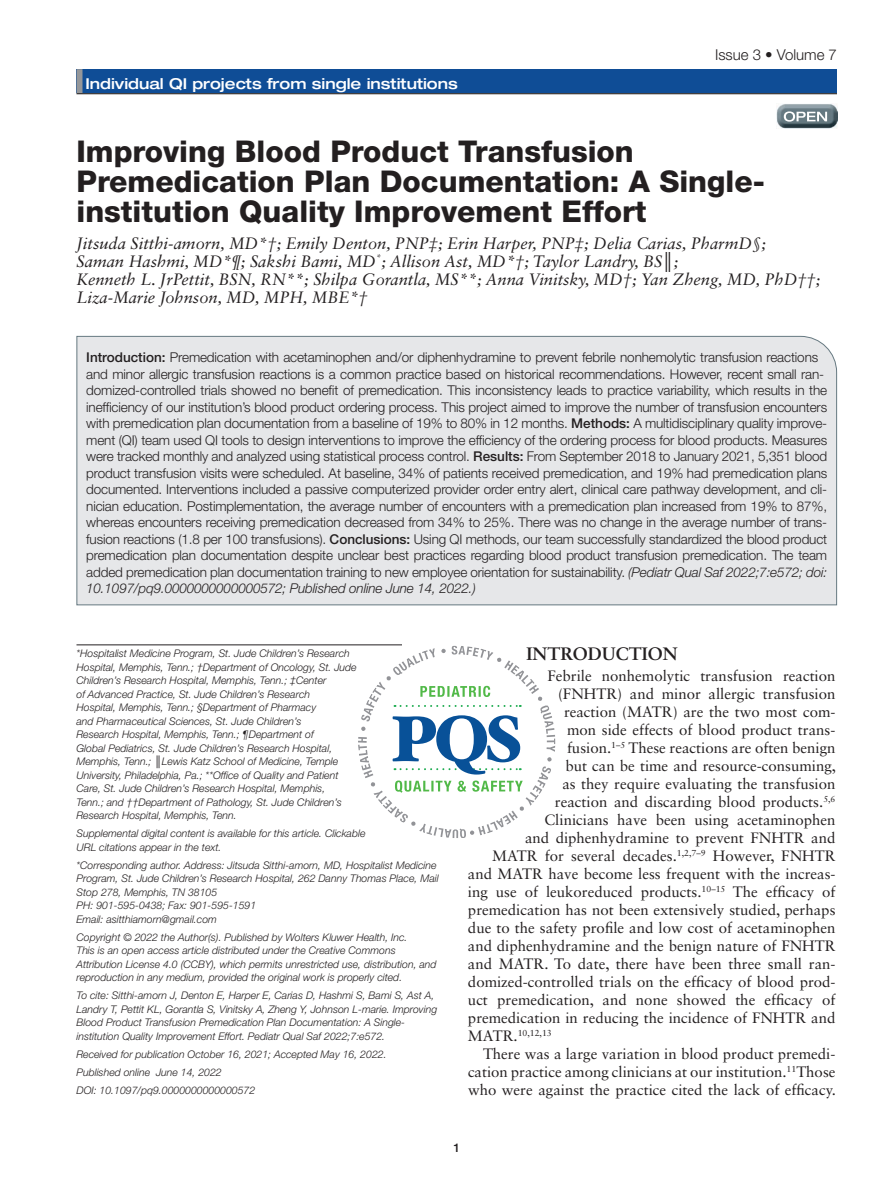
<style>
.page{position:relative;width:891px;height:1188px;background:#fff}
.page>*{position:absolute;margin:0;border:0;box-sizing:border-box;transform-origin:0 0}
.t1{font:800 30px/30px "Helvetica Neue LT Std";color:#231f20}
.t2{font:700 18px "Sabon LT Std";color:#231f20}
.t3{font:italic 16.5px/18px "Sabon LT Std";color:#231f20}
.t4{font:15px/18px "Sabon LT Std";color:#231f20;text-align:right}
.t5{font:500 expanded 15px "Helvetica Neue LT Std";color:#fff}
.t6{font:300 15px "Helvetica Neue LT Std";color:#231f20}
.t7{font:300 13.5px/16.5px "Helvetica Neue LT Std";letter-spacing:-.01em;color:#231f20}
.t8{font:500 12px "Helvetica Neue LT Std";color:#231f20}
.t9{font:italic 300 10.5px/13.5px "Helvetica Neue LT Std";color:#231f20}
.t10{font:8.7px "Sabon LT Std";color:#231f20}
.s1{font-family:"STIX General"}
.s2{font-weight:500}
.s3{font-style:italic}
.s4{font-family:"STIX General";font-weight:400}
.s5{font-size:15px}
</style>
<div class="page">
<img style="left:776px;top:104px;width:61px;height:25px">
<svg style="left:784px;top:111px;width:43px;height:11px"></svg>
<div style="left:76px;top:336px;width:761px;height:270px;background:#e6e7e9"></div>
<hr style="left:76px;top:645px;width:326px;height:1px;background:#231f20">
<svg style="left:358px;top:646px;width:197px;height:192px"></svg>
<div style="left:76px;top:69px;width:761px;height:24px;background:#0f4d96"></div>
<div style="left:76px;top:69px;width:6px;height:24px;background:#95979a"></div>
<hr style="left:76px;top:93px;width:761px;height:1px;background:#231f20">
<p class="t5" style="left:86px;top:74px;width:374px">Individual QI projects from single institutions</p>
<p class="t6" style="left:715px;top:46px;width:123px">Issue 3 • Volume 7</p>
<h1 class="t1" style="left:76px;top:136px;width:690px">Improving Blood Product Transfusion<br>Premedication Plan Documentation: A Single&shy;institution Quality Improvement Effort</h1>
<p class="t3" style="left:76px;top:234px;width:745px">Jitsuda Sitthi-amorn, MD*†; Emily Denton, PNP‡; Erin Harper, PNP‡; Delia Carias, PharmD§;<br>Saman Hashmi, MD*¶; Sakshi Bami, MD<sup>*</sup>; Allison Ast, MD*†; Taylor Landry, BS<span class="s1">║</span>;<br>Kenneth L. JrPettit, BSN, RN**; Shilpa Gorantla, MS**; Anna Vinitsky, MD†; Yan Zheng, MD, PhD††; Liza-Marie Johnson, MD, MPH, MBE*†</p>
<p class="t7" style="left:86px;top:349px;width:743px"><span class="s2">Introduction:</span> Premedication with acetaminophen and/or diphenhydramine to prevent febrile nonhemolytic transfusion reactions and minor allergic transfusion reactions is a common practice based on historical recommendations. However, recent small ran&shy;domized-controlled trials showed no benefit of premedication. This inconsistency leads to practice variability, which results in the inefficiency of our institution’s blood product ordering process. This project aimed to improve the number of transfusion encounters with premedication plan documentation from a baseline of 19% to 80% in 12 months. <span class="s2">Methods:</span> A multidisciplinary quality improve&shy;ment (QI) team used QI tools to design interventions to improve the efficiency of the ordering process for blood products. Measures were tracked monthly and analyzed using statistical process control. <span class="s2">Results:</span> From September 2018 to January 2021, 5,351 blood product transfusion visits were scheduled. At baseline, 34% of patients received premedication, and 19% had premedication plans documented. Interventions included a passive computerized provider order entry alert, clinical care pathway development, and cli&shy;nician education. Postimplementation, the average number of encounters with a premedication plan increased from 19% to 87%, whereas encounters receiving premedication decreased from 34% to 25%. There was no change in the average number of trans&shy;fusion reactions (1.8 per 100 transfusions). <span class="s2">Conclusions:</span> Using QI methods, our team successfully standardized the blood product premedication plan documentation despite unclear best practices regarding blood product transfusion premedication. The team added premedication plan documentation training to new employee orientation for sustainability. <span class="s3">(Pediatr Qual Saf 2022;7:e572; doi:<br>10.1097/pq9.0000000000000572; Published online June 14, 2022.)</span></p>
<p class="t9" style="left:76px;top:647px;width:282px">*Hospitalist Medicine Program, St. Jude Children’s Research Hospital, Memphis, Tenn.; †Department of Oncology, St. Jude Children’s Research Hospital, Memphis, Tenn.; ‡Center<br>of Advanced Practice, St. Jude Children’s Research<br>Hospital, Memphis, Tenn.; §Department of Pharmacy<br>and Pharmaceutical Sciences, St. Jude Children’s<br>Research Hospital, Memphis, Tenn.; ¶Department of<br>Global Pediatrics, St. Jude Children’s Research Hospital, Memphis, Tenn.; <span class="s4">║</span>Lewis Katz School of Medicine, Temple University, Philadelphia, Pa.; **Office of Quality and Patient Care, St. Jude Children’s Research Hospital, Memphis,<br>Tenn.; and ††Department of Pathology, St. Jude Children’s Research Hospital, Memphis, Tenn.</p>
<p class="t9" style="left:76px;top:827px;width:291px">Supplemental digital content is available for this article. Clickable<br>URL citations appear in the text.</p>
<p class="t9" style="left:76px;top:858px;width:364px">*Corresponding author. Address: Jitsuda Sitthi-amorn, MD, Hospitalist Medicine Program, St. Jude Children’s Research Hospital, 262 Danny Thomas Place, Mail Stop 278, Memphis, TN 38105<br>PH: 901-595-0438; Fax: 901-595-1591<br>Email: asitthiamorn@gmail.com</p>
<p class="t9" style="left:76px;top:930px;width:362px">Copyright © 2022 the Author(s). Published by Wolters Kluwer Health, Inc.<br>This is an open access article distributed under the Creative Commons Attribution License 4.0 (CCBY), which permits unrestricted use, distribution, and reproduction in any medium, provided the original work is properly cited.</p>
<p class="t9" style="left:76px;top:989px;width:362px">To cite: Sitthi-amorn J, Denton E, Harper E, Carias D, Hashmi S, Bami S, Ast A, Landry T, Pettit KL, Gorantla S, Vinitsky A, Zheng Y, Johnson L-marie. Improving Blood Product Transfusion Premedication Plan Documentation: A Single&shy;institution Quality Improvement Effort. Pediatr Qual Saf 2022;7:e572.</p>
<p class="t9" style="left:76px;top:1045px;width:312px;line-height:18px">Received for publication October 16, 2021; Accepted May 16, 2022.<br>Published online June 14, 2022<br>DOI: 10.1097/pq9.0000000000000572</p>
<h2 class="t2" style="left:526px;top:642px;width:153px">INTRODUCTION</h2>
<p class="t4" style="left:468px;top:666px;width:370px">Febrile nonhemolytic transfusion reaction<br>(FNHTR) and minor allergic transfusion<br>reaction (MATR) are the two most com-<br>mon side effects of blood product trans-<br>fusion.<sup>1–5</sup> These reactions are often benign<br>but can be time and resource-consuming,<br>as they require evaluating the transfusion<br>reaction and discarding blood products.<sup>5,6<br></sup>Clinicians have been using acetaminophen<br>and diphenhydramine to prevent FNHTR and<br>MATR for several decades.<sup>1,2,7–9</sup> However, FNHTR and MATR have become less frequent with the increas&shy;ing use of leukoreduced products.<sup>10–15</sup> The efficacy of premedication has not been extensively studied, perhaps due to the safety profile and low cost of acetaminophen and diphenhydramine and the benign nature of FNHTR and MATR. To date, there have been three small ran&shy;domized-controlled trials on the efficacy of blood prod&shy;uct premedication, and none showed the efficacy of premedication in reducing the incidence of FNHTR and</p>
<p class="t10" style="left:468px;top:1028px;width:85px"><span class="s5">MATR.</span>10,12,13</p>
<p class="t4" style="left:468px;top:1044px;width:370px;text-align:justify;text-indent:15px">There was a large variation in blood product premedi&shy;cation practice among clinicians at our institution.<sup>11</sup>Those who were against the practice cited the lack of efficacy.</p>
<p class="t8" style="left:453px;top:1140px;width:8px">1</p>
</div>
